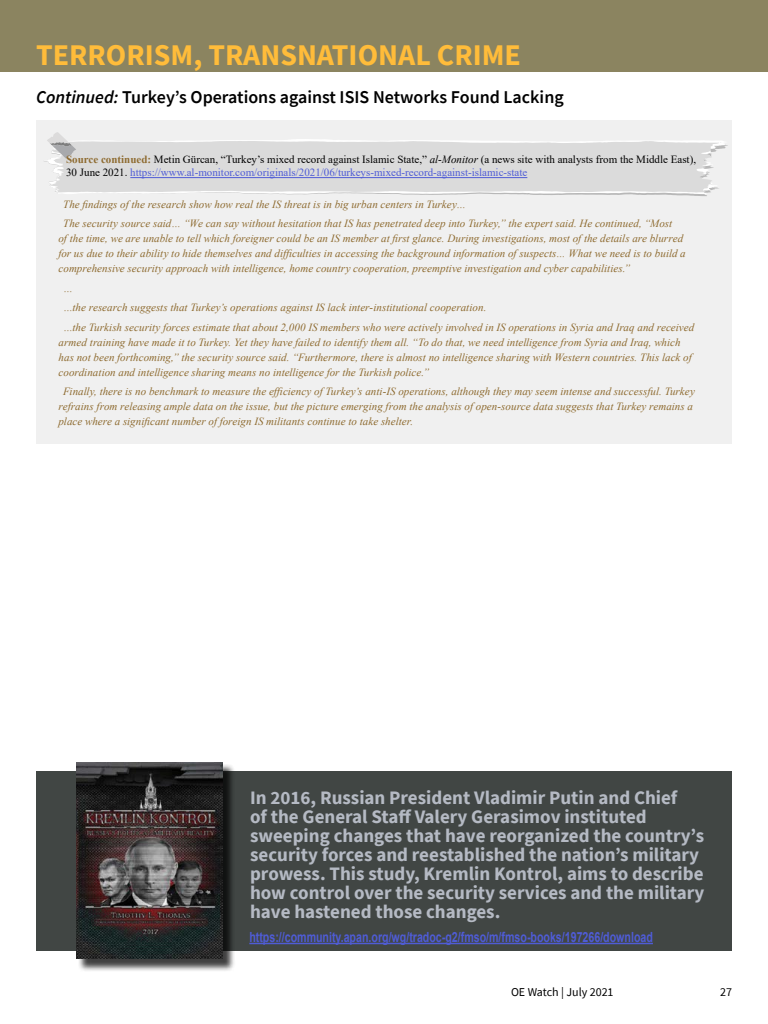
<style>
.page{position:relative;width:768px;height:1024px;background:#fff}
.page>*{position:absolute;margin:0;border:0;box-sizing:border-box;transform-origin:0 0}
.t1{font:700 30px "Source Sans Pro";color:#ffbc3a}
.t2{font:700 19px/19px "Source Sans Pro";color:#b5bac4}
.t3{font:600 18px "Source Sans Pro";color:#000}
.t4{font:700 14px "Arial";color:#4f5cd6;scale:.76 1}
.t5{font:12px "Source Sans Pro";color:#000}
.t6{font:italic 11px/15px "Times New Roman";letter-spacing:.005em;color:#8e6b30}
.t7{font:11px/13.2px "Times New Roman";color:#000}
.s1{font-style:italic}
.s2{font-weight:700;color:#8e6b30}
.s3{color:#4f5cd6}
</style>
<div class="page">
<div style="left:36px;top:120px;width:696px;height:324px;background:#f0f0f0"></div>
<svg style="left:286px;top:194px;width:421px;height:2px"></svg>
<svg style="left:44px;top:139px;width:684px;height:55px"></svg>
<svg style="left:48px;top:141px;width:674px;height:52px;fill:#dbdbdb"></svg>
<svg style="left:47px;top:132px;width:29px;height:26px"></svg>
<hr style="left:130px;top:177px;width:397px;height:1px;background:#4f5cd6">
<div style="left:36px;top:771px;width:696px;height:180px;background:#414644"></div>
<hr style="left:249px;top:943px;width:404px;height:1px;background:#4f5cd6">
<div style="left:78px;top:764px;width:158px;height:208px;background:#000;opacity:.75"></div>
<img style="left:76px;top:762px;width:147px;height:197px">
<div style="left:0;top:0;width:768px;height:72px;background:#8b8460"></div>
<h1 class="t1" style="left:36px;top:35px;width:487px">TERRORISM, TRANSNATIONAL CRIME</h1>
<h3 class="t3" style="left:36px;top:85px;width:529px"><span class="s1">Continued:</span> Turkey’s Operations against ISIS Networks Found Lacking</h3>
<p class="t7" style="left:66px;top:153px;width:631px"><span class="s2">Source continued:</span> Metin Gürcan, “Turkey’s mixed record against Islamic State,” <span class="s1">al-Monitor</span> (a news site with analysts from the Middle East),<br>30 June 2021. <span class="s3">https://www.al-monitor.com/originals/2021/06/turkeys-mixed-record-against-islamic-state</span></p>
<p class="t6" style="left:63px;top:194px;width:611px;line-height:19.5px">The findings of the research show how real the IS threat is in big urban centers in Turkey…<br>The security source said… “We can say without hesitation that IS has penetrated deep into Turkey,” the expert said. He continued, “Most</p>
<p class="t6" style="left:59px;top:231px;width:629px">of the time, we are unable to tell which foreigner could be an IS member at first glance. During investigations, most of the details are blurred for us due to their ability to hide themselves and difficulties in accessing the background information of suspects… What we need is to build a comprehensive security approach with intelligence, home country cooperation, preemptive investigation and cyber capabilities.”</p>
<p class="t6" style="left:63px;top:278px;width:633px;line-height:19.5px">…<br>…the research suggests that Turkey’s operations against IS lack inter-institutional cooperation.<br>…the Turkish security forces estimate that about 2,000 IS members who were actively involved in IS operations in Syria and Iraq and received</p>
<p class="t6" style="left:59px;top:334px;width:635px">armed training have made it to Turkey. Yet they have failed to identify them all. “To do that, we need intelligence from Syria and Iraq, which has not been forthcoming,” the security source said. “Furthermore, there is almost no intelligence sharing with Western countries. This lack of coordination and intelligence sharing means no intelligence for the Turkish police.”</p>
<p class="t6" style="left:59px;top:384px;width:638px;text-indent:4px">Finally, there is no benchmark to measure the efficiency of Turkey’s anti-IS operations, although they may seem intense and successful. Turkey refrains from releasing ample data on the issue, but the picture emerging from the analysis of open-source data suggests that Turkey remains a place where a significant number of foreign IS militants continue to take shelter.</p>
<p class="t2" style="left:250px;top:788px;width:456px">In 2016, Russian President Vladimir Putin and Chief<br>of the General Staff Valery Gerasimov instituted sweeping changes that have reorganized the country’s security forces and reestablished the nation’s military prowess. This study, Kremlin Kontrol, aims to describe how control over the security services and the military have hastened those changes.</p>
<p class="t4" style="left:249px;top:927px;width:533px">https://community.apan.org/wg/tradoc-g2/fmso/m/fmso-books/197266/download</p>
<p class="t5" style="left:511px;top:984px;width:104px">OE Watch | July 2021</p>
<p class="t5" style="left:720px;top:984px;width:13px">27</p>
</div>
